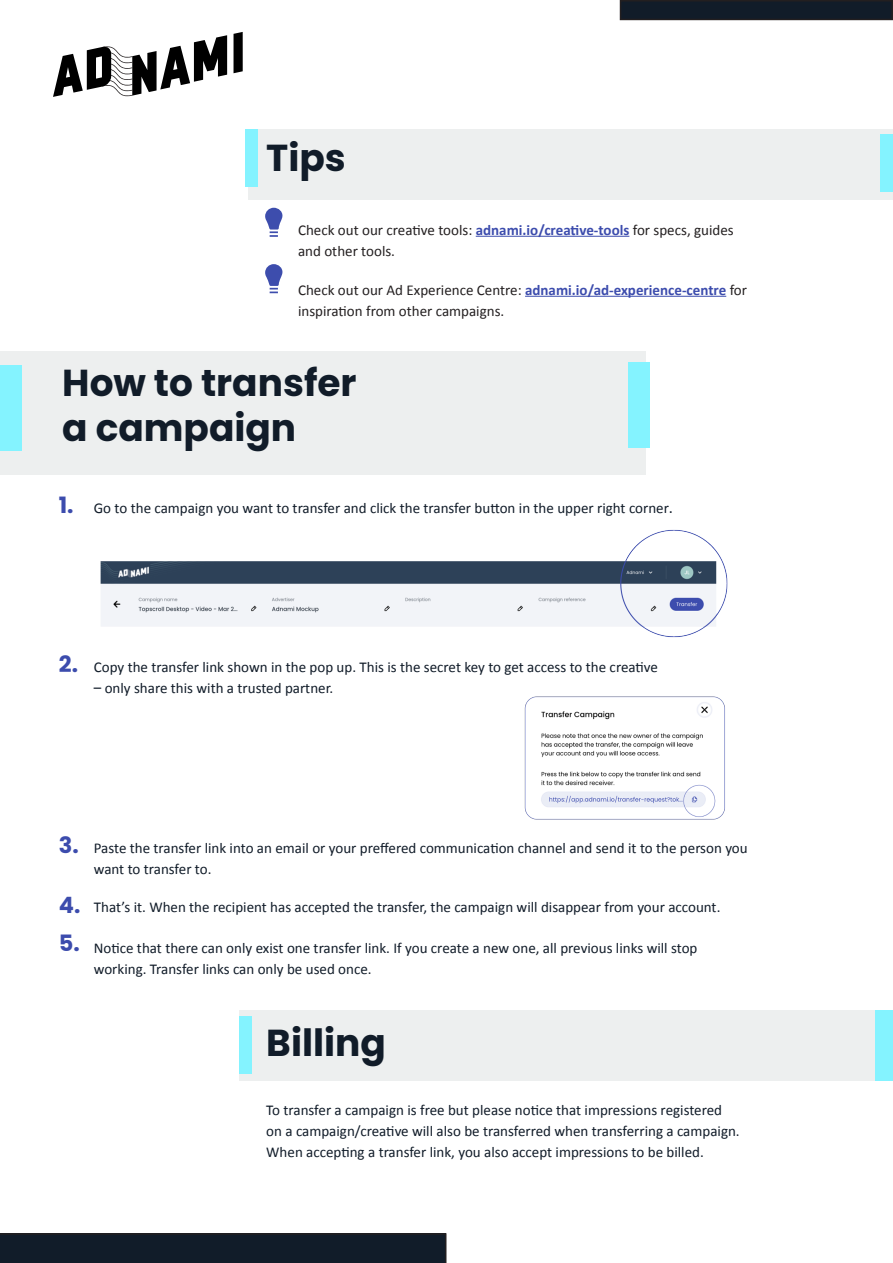
<style>
.page{position:relative;width:893px;height:1263px;background:#fff}
.page>*{position:absolute;margin:0;border:0;box-sizing:border-box;transform-origin:0 0}
.t1{font:700 37.5px/45px "Poppins";color:#111c29}
.t2{font:700 22.5px "Poppins";color:#3c4cad}
.t3{font:15px/21px "Calibri";color:#111c29}
.t4{font:15px/21px "Calibri";color:#231f20}
.s1{font-weight:700;color:#3c4cad}
.s2{font-size:16.5px}
</style>
<div class="page">
<img style="left:100px;top:529px;width:628px;height:109px">
<img style="left:524px;top:696px;width:201px;height:124px">
<svg style="left:53px;top:35px;width:174px;height:62px"></svg>
<svg style="left:234px;top:32px;width:9px;height:41px"></svg>
<svg style="left:265px;top:208px;width:18px;height:29px"></svg>
<svg style="left:265px;top:264px;width:18px;height:29px"></svg>
<hr style="left:476px;top:236px;width:153px;height:1px;background:#3c4cad">
<hr style="left:525px;top:296px;width:201px;height:1px;background:#3c4cad">
<div style="left:0;top:351px;width:645px;height:123px;background:#edefef"></div>
<div style="left:248px;top:129px;width:645px;height:71px;background:#edefef"></div>
<div style="left:239px;top:1010px;width:653px;height:71px;background:#edefef"></div>
<div style="left:1px;top:365px;width:21px;height:86px;background:#84f3ff"></div>
<div style="left:245px;top:130px;width:13px;height:57px;background:#84f3ff"></div>
<div style="left:239px;top:1017px;width:13px;height:57px;background:#84f3ff"></div>
<div style="left:629px;top:362px;width:21px;height:86px;background:#84f3ff"></div>
<div style="left:880px;top:134px;width:13px;height:58px;background:#84f3ff"></div>
<div style="left:876px;top:1010px;width:17px;height:71px;background:#84f3ff"></div>
<div style="left:620px;top:1px;width:272px;height:18px;background:#111c29"></div>
<div style="left:620px;top:0;width:273px;height:20px;border:2px solid #231f20"></div>
<div style="left:0;top:1233px;width:446px;height:30px;background:#111c29"></div>
<p class="t1" style="left:266px;top:135px;width:81px">Tips</p>
<p class="t4" style="left:298px;top:219px;width:437px">Check out our creative tools: <span class="s1">adnami.io/creative-tools</span> for specs, guides and other tools.</p>
<p class="t4" style="left:298px;top:279px;width:450px">Check out our Ad Experience Centre: <span class="s1">adnami.io/ad-experience-centre</span> for inspiration from other campaigns.</p>
<p class="t1" style="left:62px;top:360px;width:296px">How to transfer a campaign</p>
<p class="t2" style="left:59px;top:492px;width:16px">1.</p>
<p class="t3" style="left:94px;top:497px;width:581px">Go to the campaign you want to transfer and click the transfer button in the upper right corner<span class="s2">.</span></p>
<p class="t2" style="left:59px;top:651px;width:21px">2.</p>
<p class="t3" style="left:94px;top:656px;width:566px">Copy the transfer link shown in the pop up. This is the secret key to get access to the creative</p>
<p class="t3" style="left:94px;top:677px;width:241px">– only share this with a trusted partner.</p>
<p class="t2" style="left:59px;top:832px;width:21px">3.</p>
<p class="t2" style="left:59px;top:892px;width:23px">4.</p>
<p class="t2" style="left:59px;top:930px;width:22px">5.</p>
<p class="t3" style="left:94px;top:837px;width:655px">Paste the transfer link into an email or your preffered communication channel and send it to the person you want to transfer to.</p>
<p class="t3" style="left:94px;top:896px;width:628px">That’s it. When the recipient has accepted the transfer, the campaign will disappear from your account.</p>
<p class="t3" style="left:94px;top:937px;width:605px">Notice that there can only exist one transfer link. If you create a new one, all previous links will stop working. Transfer links can only be used once.</p>
<p class="t1" style="left:266px;top:1020px;width:121px">Billing</p>
<p class="t3" style="left:266px;top:1099px;width:475px">To transfer a campaign is free but please notice that impressions registered on a campaign/creative will also be transferred when transferring a campaign.<br>When accepting a transfer link, you also accept impressions to be billed.</p>
</div>
